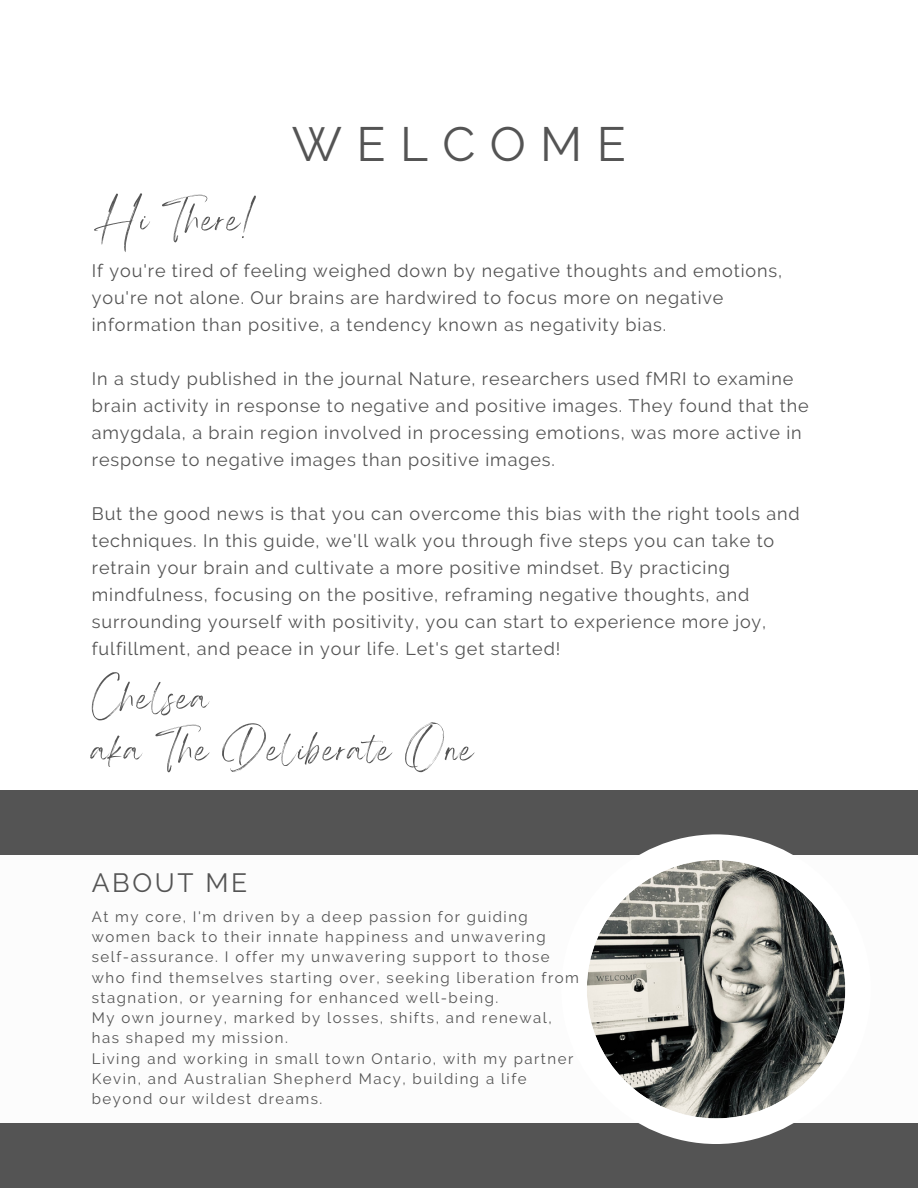
<style>
.page{position:relative;width:918px;height:1188px;background:#fff}
.page>*{position:absolute;margin:0;border:0;box-sizing:border-box;transform-origin:0 0}
.t1{font:51px/51.8px "Angella White";letter-spacing:.025em;color:#545454}
.t2{font:48px "Raleway";letter-spacing:.3em;color:#545454}
.t3{font:26.4px "Raleway";letter-spacing:.1em;color:#545454}
.t4{font:18px/27px "Raleway";letter-spacing:.05em;color:#545454}
.t5{font:15px "Raleway";letter-spacing:.1em;color:#545454}
</style>
<div class="page">
<div style="left:0;top:790px;width:918px;height:398px;background:#545454"></div>
<div style="left:0;top:855px;width:918px;height:268px;background:#fff"></div>
<svg style="left:587px;top:834px;width:259px;height:310px"></svg>
<h2 class="t1" style="left:92px;top:194px;width:166px">Hi There!</h2>
<p class="t2" style="left:292px;top:116px;width:336px">WELCOME</p>
<h4 class="t4" style="left:92px;top:257px;width:692px">If you're tired of feeling weighed down by negative thoughts and emotions, you're not alone. Our brains are hardwired to focus more on negative information than positive, a tendency known as negativity bias.</h4>
<h4 class="t4" style="left:92px;top:365px;width:718px">In a study published in the journal Nature, researchers used fMRI to examine brain activity in response to negative and positive images. They found that the amygdala, a brain region involved in processing emotions, was more active in response to negative images than positive images.</h4>
<h4 class="t4" style="left:92px;top:500px;width:710px">But the good news is that you can overcome this bias with the right tools and techniques. In this guide, we'll walk you through five steps you can take to retrain your brain and cultivate a more positive mindset. By practicing mindfulness, focusing on the positive, reframing negative thoughts, and surrounding yourself with positivity, you can start to experience more joy, fulfillment, and peace in your life. Let's get started!</h4>
<h2 class="t1" style="left:92px;top:673px;width:384px">Chelsea<br>aka The Deliberate One</h2>
<h3 class="t3" style="left:92px;top:868px;width:157px">ABOUT ME</h3>
<p class="t5" style="left:92px;top:908px;width:438px">At my core, I'm driven by a deep passion for guiding</p>
<p class="t5" style="left:92px;top:928px;width:456px">women back to their innate happiness and unwavering</p>
<p class="t5" style="left:92px;top:948px;width:459px">self-assurance. I offer my unwavering support to those</p>
<p class="t5" style="left:92px;top:969px;width:489px">who find themselves starting over, seeking liberation from</p>
<p class="t5" style="left:92px;top:989px;width:408px">stagnation, or yearning for enhanced well-being.</p>
<p class="t5" style="left:92px;top:1009px;width:462px">My own journey, marked by losses, shifts, and renewal,</p>
<p class="t5" style="left:92px;top:1029px;width:198px">has shaped my mission.</p>
<p class="t5" style="left:92px;top:1050px;width:483px">Living and working in small town Ontario, with my partner</p>
<p class="t5" style="left:92px;top:1070px;width:436px">Kevin, and Australian Shepherd Macy, building a life</p>
<p class="t5" style="left:92px;top:1090px;width:232px">beyond our wildest dreams.</p>
</div>
